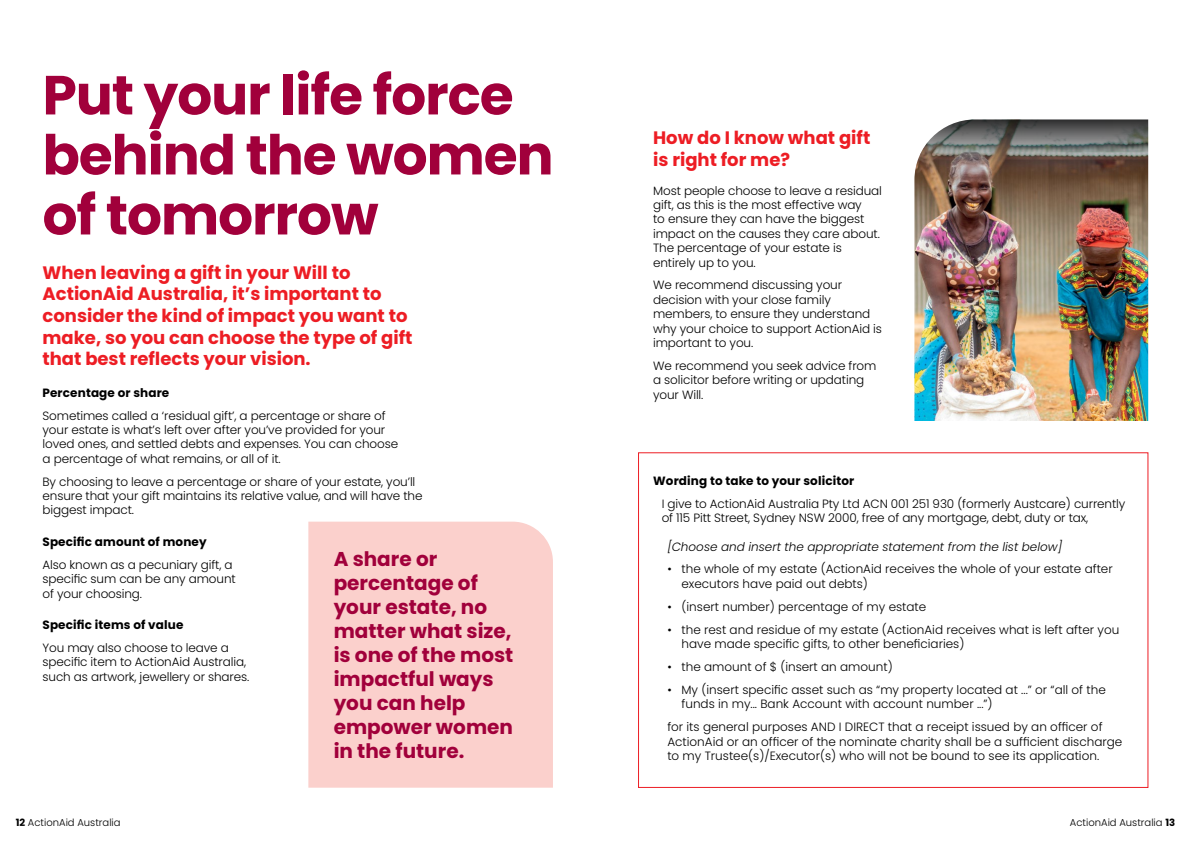
<style>
.page{position:relative;width:1191px;height:842px;background:#fff}
.page>*{position:absolute;margin:0;border:0;box-sizing:border-box;transform-origin:0 0}
.t1{font:700 55px/60px "Poppins";letter-spacing:-.02em;color:#a1003b}
.t2{font:700 20px/24px "Poppins";color:#a1003b}
.t3{font:700 18px/21.6px "Poppins";color:#ed1d24}
.t4{font:300 12px/14.4px "Poppins";letter-spacing:-.01em;color:#000}
.t5{font:700 12px "Poppins";letter-spacing:.01em;color:#000}
.t6{font:italic 300 12px "Poppins";color:#000}
.t7{font:300 10px "Poppins";color:#000}
.s1{font-weight:700}
</style>
<div class="page">
<img style="left:914px;top:179px;width:234px;height:242px">
<img style="left:914px;top:119px;width:234px;height:60px">
<div style="left:308px;top:522px;width:245px;height:266px;background:#fbd0cc"></div>
<h1 class="t1" style="left:43px;top:65px;width:512px">Put your life force behind the women of tomorrow</h1>
<h3 class="t3" style="left:43px;top:262px;width:371px">When leaving a gift in your Will to ActionAid Australia, it’s important to consider the kind of impact you want to make, so you can choose the type of gift that best reflects your vision.</h3>
<p class="t5" style="left:43px;top:385px;width:128px">Percentage or share</p>
<p class="t4" style="left:43px;top:408px;width:357px">Sometimes called a ‘residual gift’, a percentage or share of your estate is what’s left over after you’ve provided for your loved ones, and settled debts and expenses. You can choose a percentage of what remains, or all of it.</p>
<p class="t4" style="left:43px;top:474px;width:381px">By choosing to leave a percentage or share of your estate, you’ll ensure that your gift maintains its relative value, and will have the biggest impact.</p>
<p class="t5" style="left:43px;top:535px;width:166px">Specific amount of money</p>
<p class="t4" style="left:43px;top:557px;width:195px">Also known as a pecuniary gift, a specific sum can be any amount of your choosing.</p>
<p class="t5" style="left:43px;top:618px;width:142px">Specific items of value</p>
<p class="t4" style="left:43px;top:640px;width:208px">You may also choose to leave a specific item to ActionAid Australia, such as artwork, jewellery or shares.</p>
<h2 class="t2" style="left:334px;top:547px;width:181px">A share or percentage of your estate, no matter what size, is one of the most impactful ways you can help empower women in the future.</h2>
<h3 class="t3" style="left:653px;top:127px;width:219px">How do I know what gift is right for me?</h3>
<p class="t4" style="left:653px;top:183px;width:230px">Most people choose to leave a residual gift, as this is the most effective way<br>to ensure they can have the biggest impact on the causes they care about.<br>The percentage of your estate is entirely up to you.</p>
<p class="t4" style="left:653px;top:278px;width:230px">We recommend discussing your decision with your close family members, to ensure they understand why your choice to support ActionAid is important to you.</p>
<p class="t4" style="left:653px;top:359px;width:225px">We recommend you seek advice from a solicitor before writing or updating your Will.</p>
<p class="t5" style="left:653px;top:473px;width:203px">Wording to take to your solicitor</p>
<p class="t4" style="left:661px;top:496px;width:465px">I give to ActionAid Australia Pty Ltd ACN 001 251 930 (formerly Austcare) currently of 115 Pitt Street, Sydney NSW 2000, free of any mortgage, debt, duty or tax,</p>
<p class="t6" style="left:667px;top:539px;width:396px">[Choose and insert the appropriate statement from the list below]</p>
<p class="t4" style="left:681px;top:562px;width:433px;text-indent:-14px">• the whole of my estate (ActionAid receives the whole of your estate after executors have paid out debts)</p>
<p class="t4" style="left:667px;top:599px;width:260px">• (insert number) percentage of my estate</p>
<p class="t4" style="left:681px;top:622px;width:439px;text-indent:-14px">• the rest and residue of my estate (ActionAid receives what is left after you have made specific gifts, to other beneficiaries)</p>
<p class="t4" style="left:667px;top:660px;width:227px">• the amount of $ (insert an amount)</p>
<p class="t4" style="left:681px;top:683px;width:426px;text-indent:-14px">• My (insert specific asset such as “my property located at ...” or “all of the funds in my... Bank Account with account number ...”)</p>
<p class="t4" style="left:667px;top:720px;width:456px">for its general purposes AND I DIRECT that a receipt issued by an officer of<br>ActionAid or an officer of the nominate charity shall be a sufficient discharge to my Trustee(s)/Executor(s) who will not be bound to see its application.</p>
<p class="t7" style="left:16px;top:817px;width:106px"><span class="s1">12</span> ActionAid Australia</p>
<p class="t7" style="left:1069px;top:817px;width:107px">ActionAid Australia <span class="s1">13</span></p>
</div>
